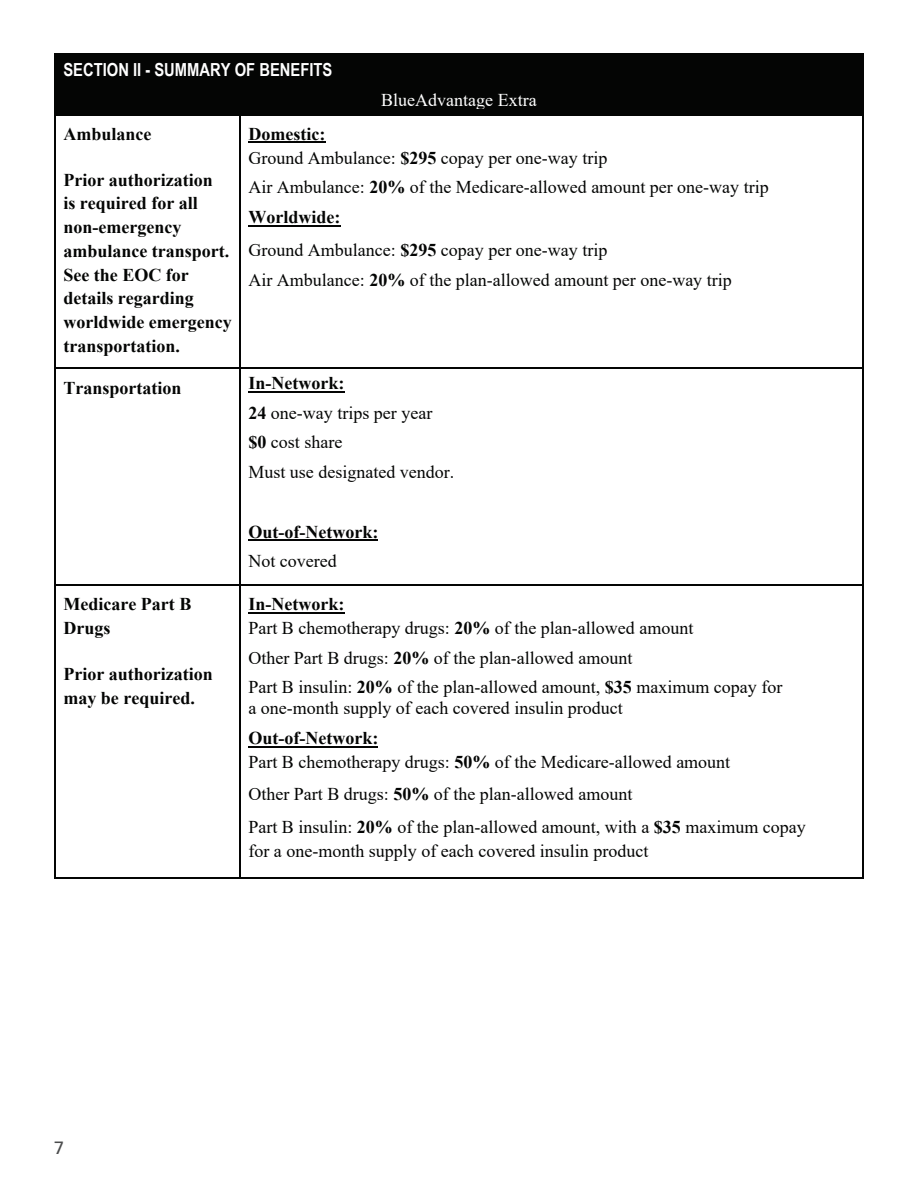
<style>
.page{position:relative;width:918px;height:1188px;background:#fff}
.page>*{position:absolute;margin:0;border:0;box-sizing:border-box;transform-origin:0 0}
.t1{font:18px/29.7px "Times New Roman";color:#040504}
.t2{font:700 18px/23.9px "Times New Roman";color:#040504}
.t3{font:700 18px "Arial Narrow";color:#fff}
.t4{font:18px "Times New Roman";color:#fff}
.t5{font:18px "Univers LT Std";color:#4b4c4d}
.s1{font-weight:700}
.s2{font-weight:400}
</style>
<div class="page">
<div style="left:63px;top:60px;width:791px;height:20px;background:#040504"></div>
<svg style="left:54px;top:54px;width:2px;height:6px"></svg>
<hr style="left:56px;top:54px;width:806px;height:1px;background:#040504">
<div style="left:56px;top:55px;width:806px;height:5px;background:#040504"></div>
<div style="left:55px;top:80px;width:808px;height:5px;background:#040504"></div>
<hr style="left:54px;top:60px;width:2px;height:25px;background:#040504">
<div style="left:63px;top:89px;width:791px;height:21px;background:#040504"></div>
<hr style="left:56px;top:85px;width:806px;height:1px;background:#040504">
<hr style="left:56px;top:86px;width:806px;height:3px;background:#040504">
<hr style="left:55px;top:110px;width:808px;height:4px;background:#040504">
<hr style="left:54px;top:89px;width:2px;height:25px;background:#040504">
<hr style="left:248px;top:142px;width:77px;height:1px;background:#040504">
<hr style="left:248px;top:225px;width:93px;height:2px;background:#040504">
<hr style="left:56px;top:114px;width:183px;height:1px;background:#040504">
<hr style="left:241px;top:114px;width:621px;height:1px;background:#040504">
<svg style="left:862px;top:54px;width:1px;height:64px"></svg>
<hr style="left:54px;top:118px;width:2px;height:250px;background:#040504">
<hr style="left:239px;top:118px;width:2px;height:250px;background:#040504">
<hr style="left:862px;top:118px;width:1px;height:250px;background:#040504">
<hr style="left:248px;top:391px;width:97px;height:2px;background:#040504">
<hr style="left:248px;top:539px;width:130px;height:2px;background:#040504">
<hr style="left:56px;top:368px;width:183px;height:1px;background:#040504">
<hr style="left:241px;top:368px;width:621px;height:1px;background:#040504">
<hr style="left:54px;top:372px;width:2px;height:212px;background:#040504">
<hr style="left:239px;top:372px;width:2px;height:212px;background:#040504">
<hr style="left:862px;top:372px;width:1px;height:212px;background:#040504">
<hr style="left:248px;top:612px;width:97px;height:2px;background:#040504">
<hr style="left:248px;top:746px;width:130px;height:1px;background:#040504">
<hr style="left:56px;top:584px;width:183px;height:2px;background:#040504">
<hr style="left:241px;top:584px;width:621px;height:2px;background:#040504">
<hr style="left:54px;top:589px;width:2px;height:288px;background:#040504">
<hr style="left:56px;top:877px;width:183px;height:2px;background:#040504">
<hr style="left:239px;top:589px;width:2px;height:288px;background:#040504">
<hr style="left:241px;top:877px;width:621px;height:2px;background:#040504">
<hr style="left:862px;top:589px;width:1px;height:288px;background:#040504">
<p class="t3" style="left:63px;top:56px;width:270px">SECTION II - SUMMARY OF BENEFITS</p>
<p class="t4" style="left:381px;top:87px;width:157px">BlueAdvantage Extra</p>
<p class="t2" style="left:63px;top:121px;width:90px">Ambulance</p>
<p class="t2" style="left:63px;top:167px;width:170px">Prior authorization<br>is required for all non-emergency ambulance transport.<br>See the EOC for details regarding worldwide emergency transportation.</p>
<p class="t1" style="left:248px;top:121px;width:360px;line-height:23.7px"><span class="s1">Domestic:<br></span>Ground Ambulance: <span class="s1">$295</span> copay per one-way trip</p>
<p class="t1" style="left:248px;top:172px;width:522px">Air Ambulance: <span class="s1">20%</span> of the Medicare-allowed amount per one-way trip<br><span class="s1">Worldwide:</span></p>
<p class="t1" style="left:248px;top:234px;width:485px">Ground Ambulance: <span class="s1">$295</span> copay per one-way trip<br>Air Ambulance: <span class="s1">20%</span> of the plan-allowed amount per one-way trip</p>
<p class="t2" style="left:63px;top:375px;width:120px">Transportation</p>
<p class="t1" style="left:248px;top:367px;width:207px"><span class="s1">In-Network:<br>24</span> one-way trips per year <span class="s1">$0</span> cost share<br>Must use designated vendor.</p>
<p class="t2" style="left:63px;top:592px;width:129px">Medicare Part B<br>Drugs</p>
<p class="t2" style="left:63px;top:661px;width:151px">Prior authorization may be required.</p>
<p class="t2" style="left:248px;top:516px;width:131px;line-height:29.5px">Out-of-Network:<br><span class="s2">Not covered</span></p>
<p class="t1" style="left:248px;top:592px;width:446px;line-height:23.7px"><span class="s1">In-Network:<br></span>Part B chemotherapy drugs: <span class="s1">20%</span> of the plan-allowed amount</p>
<p class="t1" style="left:248px;top:642px;width:535px">Other Part B drugs: <span class="s1">20%</span> of the plan-allowed amount<br>Part B insulin: <span class="s1">20%</span> of the plan-allowed amount, <span class="s1">$35</span> maximum copay for</p>
<p class="t1" style="left:248px;top:692px;width:376px">a one-month supply of each covered insulin product<br><span class="s1">Out-of-Network:</span></p>
<p class="t1" style="left:248px;top:745px;width:559px;line-height:32.7px">Part B chemotherapy drugs: <span class="s1">50%</span> of the Medicare-allowed amount<br>Other Part B drugs: <span class="s1">50%</span> of the plan-allowed amount<br>Part B insulin: <span class="s1">20%</span> of the plan-allowed amount, with a <span class="s1">$35</span> maximum copay</p>
<p class="t1" style="left:248px;top:835px;width:401px">for a one-month supply of each covered insulin product</p>
<p class="t5" style="left:54px;top:1137px;width:12px">7</p>
</div>
